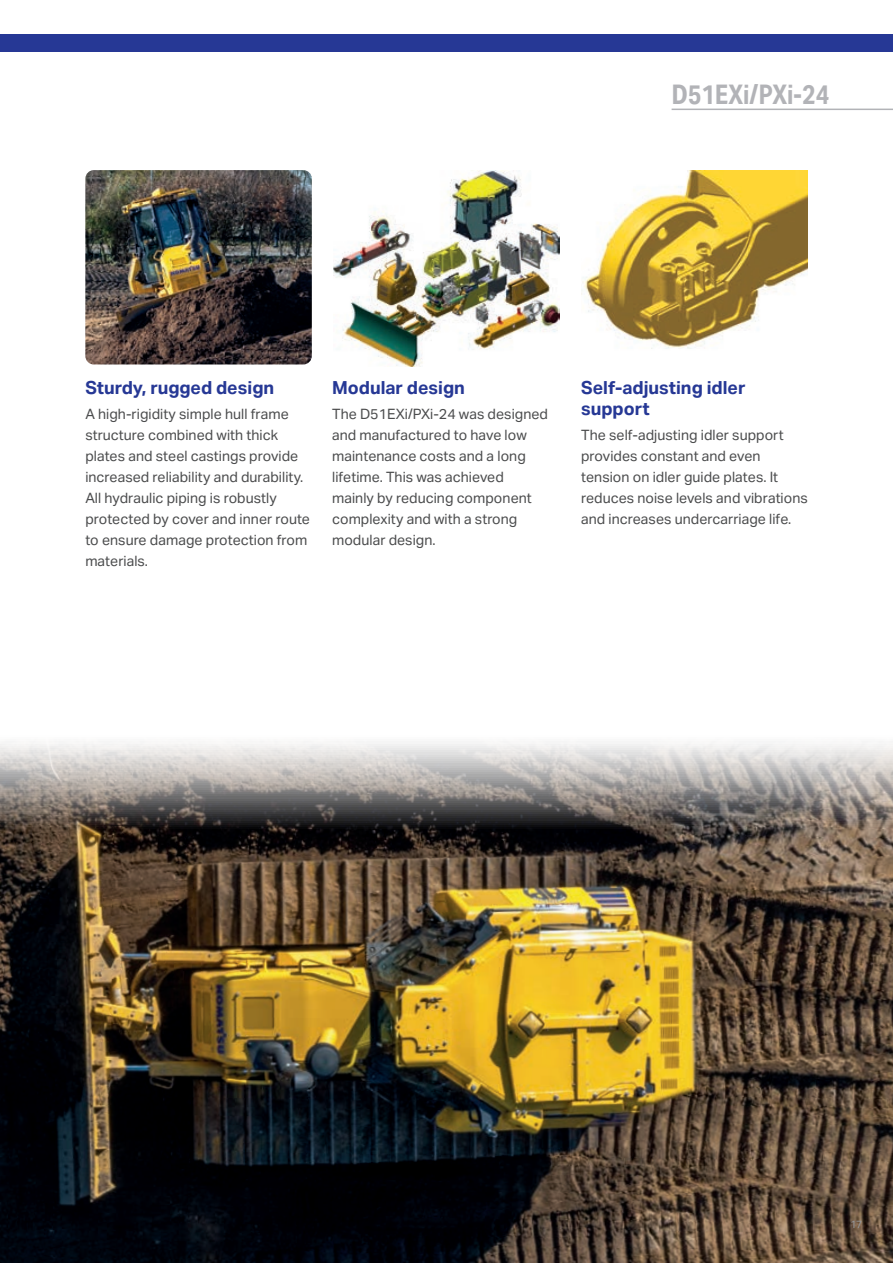
<style>
.page{position:relative;width:893px;height:1263px;background:#fff}
.page>*{position:absolute;margin:0;border:0;box-sizing:border-box;transform-origin:0 0}
.t1{font:700 27px "Aktiv Grotesk Cd";color:#b2b3b7}
.t2{font:700 18px/21px "Aktiv Grotesk";color:#263895}
.t3{font:14.25px/21px "Aktiv Grotesk";color:#4b4c4d}
.t4{font:10.5px "Aktiv Grotesk";color:#939598}
</style>
<div class="page">
<img style="left:0;top:744px;width:893px;height:519px">
<img style="left:581px;top:170px;width:227px;height:179px">
<img style="left:85px;top:170px;width:227px;height:194px">
<img style="left:333px;top:170px;width:227px;height:196px">
<div style="left:0;top:34px;width:893px;height:17px;background:#263895"></div>
<hr style="left:672px;top:109px;width:221px;height:1px;background:#b2b3b7">
<h1 class="t1" style="left:672px;top:79px;width:159px">D51EXi/PXi-24</h1>
<p class="t2" style="left:85px;top:377px;width:190px">Sturdy, rugged design</p>
<p class="t3" style="left:85px;top:404px;width:226px">A high-rigidity simple hull frame structure combined with thick plates and steel castings provide increased reliability and durability.<br>All hydraulic piping is robustly protected by cover and inner route to ensure damage protection from materials.</p>
<p class="t2" style="left:332px;top:377px;width:134px">Modular design</p>
<p class="t3" style="left:332px;top:404px;width:217px">The D51EXi/PXi-24 was designed and manufactured to have low maintenance costs and a long lifetime. This was achieved mainly by reducing component complexity and with a strong modular design.</p>
<p class="t2" style="left:581px;top:377px;width:166px">Self-adjusting idler support</p>
<p class="t3" style="left:581px;top:425px;width:228px">The self-adjusting idler support provides constant and even tension on idler guide plates. It reduces noise levels and vibrations and increases undercarriage life.</p>
<p class="t4" style="left:850px;top:1218px;width:14px">17</p>
</div>
